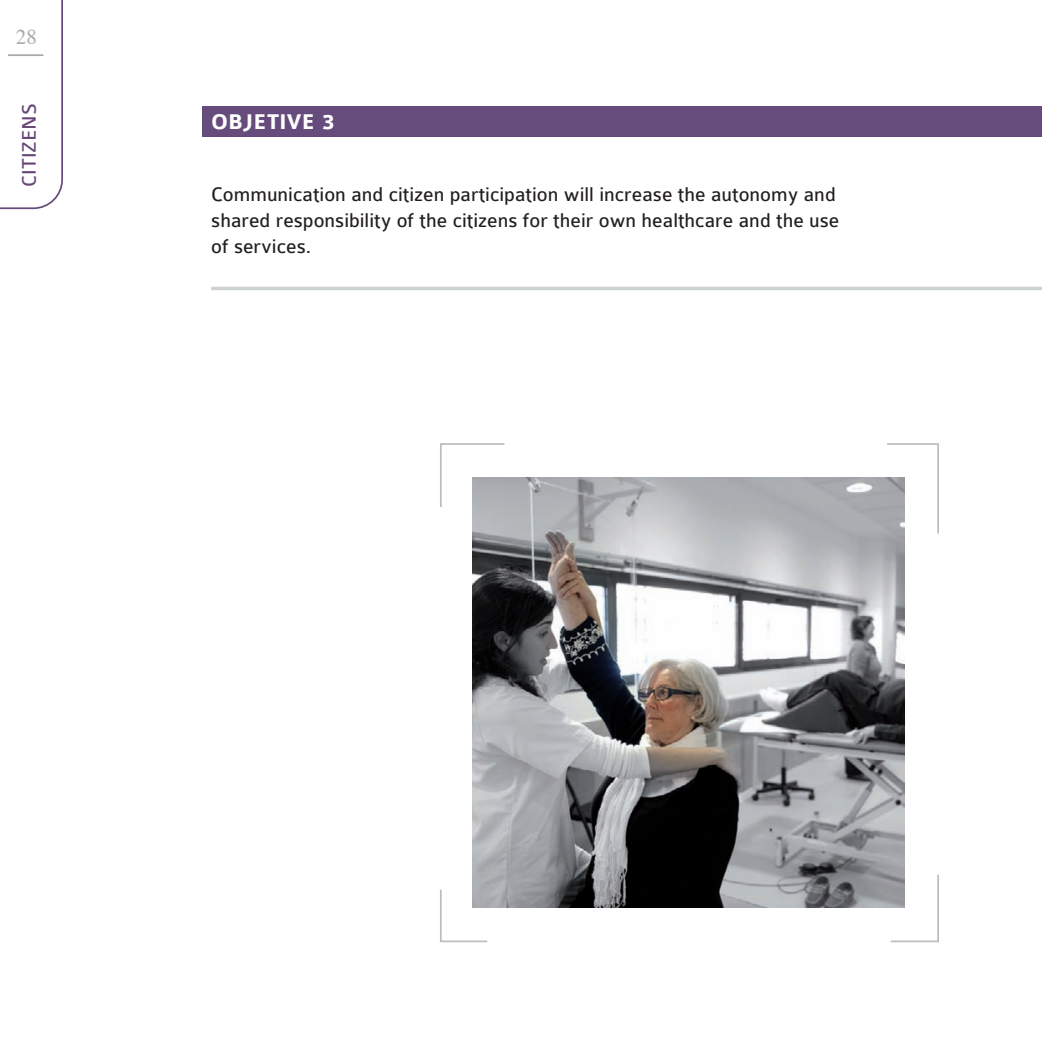
<style>
.page{position:relative;width:1042px;height:1042px;background:#fff}
.page>*{position:absolute;margin:0;border:0;box-sizing:border-box;transform-origin:0 0}
.t1{font:700 22.75px "Colaborate";color:#fff}
.t2{font:21px/26.2px "Colaborate";color:#231f20}
.t3{font:21px "Colaborate";color:#664775}
.t4{font:21px "Times";color:#a8a9ad}
</style>
<div class="page">
<img style="left:473px;top:477px;width:431px;height:430px">
<div style="left:203px;top:106px;width:839px;height:31px;background:#664c7c"></div>
<svg style="left:0;top:0;width:63px;height:209px"></svg>
<svg style="left:440px;top:443px;width:66px;height:66px"></svg>
<svg style="left:885px;top:443px;width:54px;height:92px"></svg>
<svg style="left:889px;top:873px;width:50px;height:70px"></svg>
<svg style="left:440px;top:888px;width:49px;height:55px"></svg>
<hr style="left:211px;top:287px;width:831px;height:3px;background:#ccd2d1">
<hr style="left:8px;top:54px;width:35px;height:2px;background:#a8a9ad">
<p class="t4" style="left:16px;top:18px;width:23px">28</p>
<p class="t3" style="left:18px;top:187px;width:85px;rotate:-90deg">CITIZENS</p>
<p class="t1" style="left:211px;top:110px;width:125px">OBJETIVE 3</p>
<p class="t2" style="left:211px;top:181px;width:630px">Communication and citizen participation will increase the autonomy and shared responsibility of the citizens for their own healthcare and the use of services.</p>
</div>
